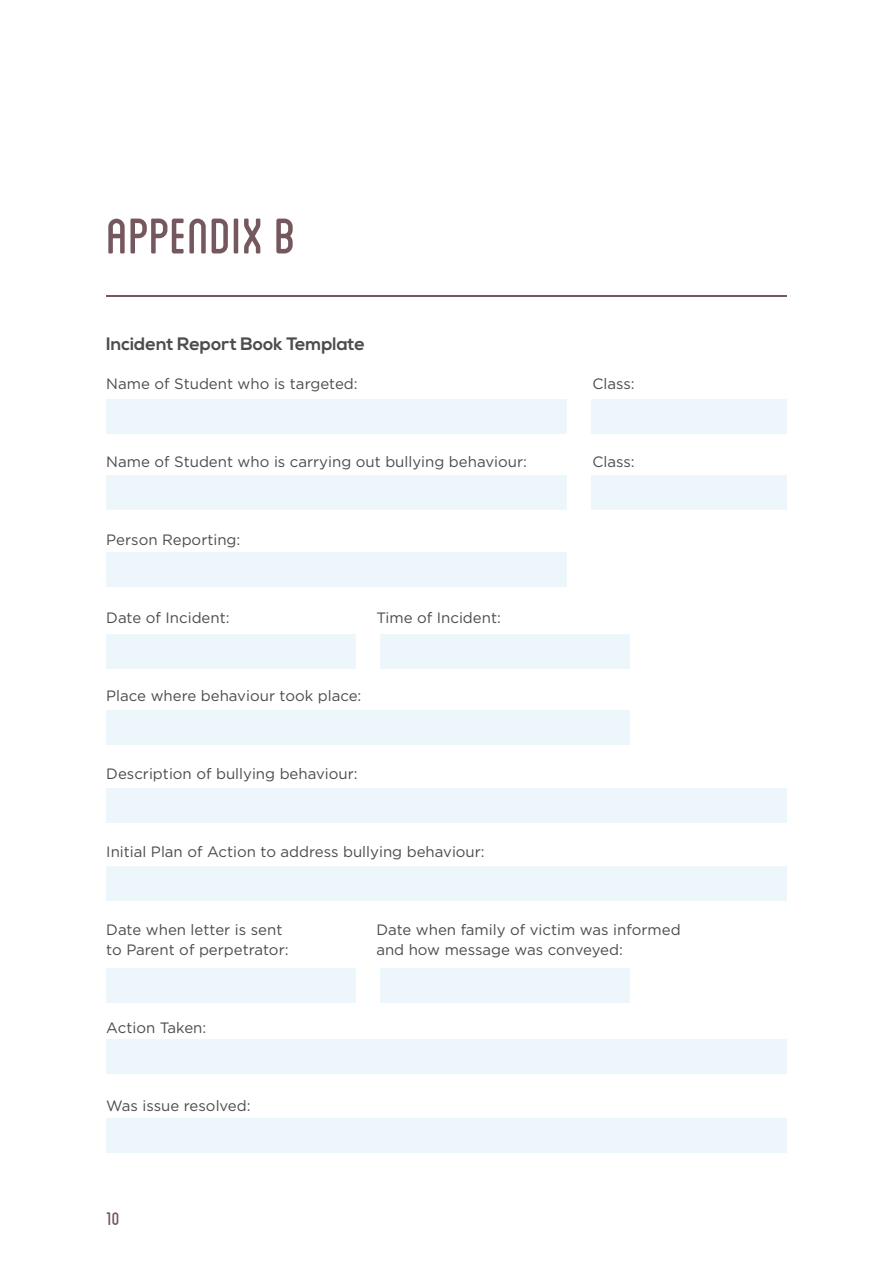
<style>
.page{position:relative;width:893px;height:1263px;background:#fff}
.page>*{position:absolute;margin:0;border:0;box-sizing:border-box;transform-origin:0 0}
.t1{font:70.5px "Blanch Caps";color:#75585e}
.t2{font:25.5px "Blanch Caps";color:#75585e}
.t3{font:700 18px "Nexa";color:#4b4c4d}
.t4{font:15px "Gotham";color:#4b4c4d}
</style>
<div class="page">
<hr style="left:106px;top:295px;width:681px;height:1px;background:#75585e">
<div style="left:106px;top:399px;width:461px;height:34px;background:#edf6fa"></div>
<div style="left:591px;top:399px;width:196px;height:34px;background:#edf6fa"></div>
<div style="left:106px;top:476px;width:461px;height:34px;background:#edf6fa"></div>
<div style="left:591px;top:476px;width:196px;height:34px;background:#edf6fa"></div>
<div style="left:106px;top:552px;width:461px;height:34px;background:#edf6fa"></div>
<div style="left:106px;top:635px;width:250px;height:34px;background:#edf6fa"></div>
<div style="left:380px;top:635px;width:249px;height:34px;background:#edf6fa"></div>
<div style="left:106px;top:710px;width:523px;height:34px;background:#edf6fa"></div>
<div style="left:106px;top:788px;width:681px;height:34px;background:#edf6fa"></div>
<div style="left:106px;top:866px;width:681px;height:34px;background:#edf6fa"></div>
<div style="left:106px;top:968px;width:250px;height:34px;background:#edf6fa"></div>
<div style="left:380px;top:968px;width:249px;height:34px;background:#edf6fa"></div>
<div style="left:106px;top:1040px;width:681px;height:34px;background:#edf6fa"></div>
<div style="left:106px;top:1118px;width:681px;height:34px;background:#edf6fa"></div>
<h1 class="t1" style="left:106px;top:204px;width:192px">APPENDIX B</h1>
<p class="t3" style="left:106px;top:334px;width:260px">Incident Report Book Template</p>
<p class="t4" style="left:106px;top:374px;width:253px">Name of Student who is targeted:</p>
<p class="t4" style="left:592px;top:374px;width:44px">Class:</p>
<p class="t4" style="left:106px;top:452px;width:422px">Name of Student who is carrying out bullying behaviour:</p>
<p class="t4" style="left:592px;top:452px;width:44px">Class:</p>
<p class="t4" style="left:106px;top:530px;width:136px">Person Reporting:</p>
<p class="t4" style="left:106px;top:608px;width:125px">Date of Incident:</p>
<p class="t4" style="left:376px;top:608px;width:126px">Time of Incident:</p>
<p class="t4" style="left:106px;top:686px;width:257px">Place where behaviour took place:</p>
<p class="t4" style="left:106px;top:764px;width:253px">Description of bullying behaviour:</p>
<p class="t4" style="left:106px;top:842px;width:380px">Initial Plan of Action to address bullying behaviour:</p>
<p class="t4" style="left:106px;top:920px;width:178px">Date when letter is sent</p>
<p class="t4" style="left:376px;top:920px;width:306px">Date when family of victim was informed</p>
<p class="t4" style="left:106px;top:940px;width:184px">to Parent of perpetrator:</p>
<p class="t4" style="left:376px;top:940px;width:248px">and how message was conveyed:</p>
<p class="t4" style="left:106px;top:1018px;width:102px">Action Taken:</p>
<p class="t4" style="left:106px;top:1096px;width:146px">Was issue resolved:</p>
<h2 class="t2" style="left:106px;top:1207px;width:15px">1O</h2>
</div>
